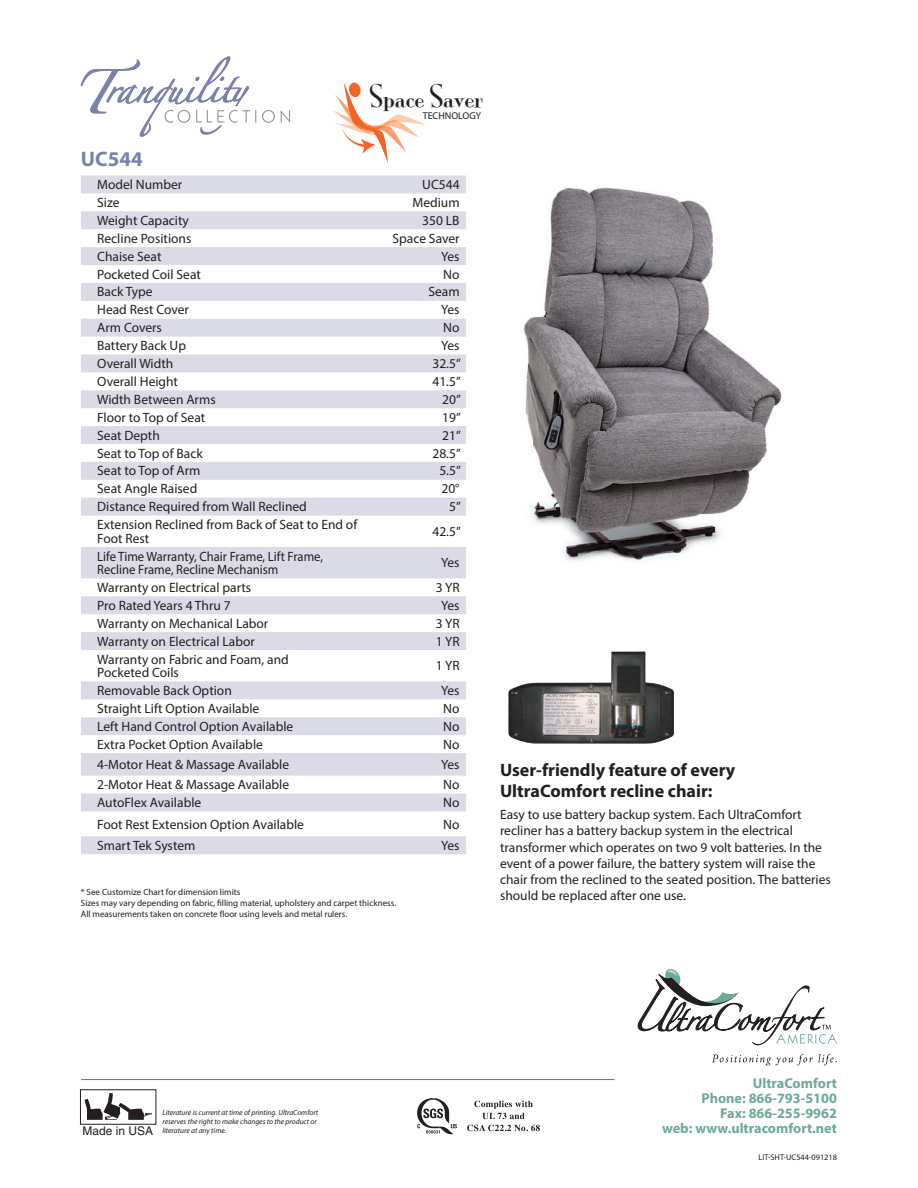
<style>
.page{position:relative;width:918px;height:1188px;background:#fff}
.page>*{position:absolute;margin:0;border:0;box-sizing:border-box;transform-origin:0 0}
.t1{font:29.1px "Mona Lisa Solid ITCTT";color:#231f20}
.t2{font:700 21px "Myriad Pro";color:#7a82aa}
.t3{font:700 18px/20.2px "Myriad Pro";color:#231f20}
.t4{font:700 14.25px/15px "Myriad Pro";color:#6ea999;text-align:right}
.t5{font:13.5px/16.2px "Myriad Pro";color:#231f20}
.t6{font:13.5px/13.5px "Myriad Pro";color:#231f20;scale:.94 1}
.t7{font:12px "Helvetica";color:#231f20}
.t8{font:9.9px "Myriad Pro";color:#231f20}
.t9{font:9px/10.8px "Myriad Pro";color:#231f20}
.t10{font:8.25px "Myriad Pro";color:#231f20}
.t11{font:italic 7.5px/9px "Myriad Pro";color:#231f20}
</style>
<div class="page">
<hr style="left:81px;top:1079px;width:534px;height:1px;background:#527d97">
<svg style="left:712px;top:1054px;width:101px;height:11px"></svg>
<svg style="left:819px;top:1054px;width:18px;height:11px"></svg>
<svg style="left:638px;top:969px;width:199px;height:77px"></svg>
<img style="left:508px;top:651px;width:166px;height:93px">
<svg style="left:85px;top:1093px;width:67px;height:27px"></svg>
<div style="left:80px;top:1089px;width:76px;height:36px;border:1px solid #231f20"></div>
<svg style="left:81px;top:56px;width:175px;height:81px"></svg>
<svg style="left:262px;top:110px;width:13px;height:13px"></svg>
<svg style="left:281px;top:110px;width:9px;height:13px"></svg>
<svg style="left:81px;top:176px;width:385px;height:678px"></svg>
<svg style="left:332px;top:82px;width:94px;height:81px"></svg>
<svg style="left:417px;top:1098px;width:40px;height:37px"></svg>
<svg style="left:474px;top:1101px;width:59px;height:18px"></svg>
<svg style="left:467px;top:1125px;width:73px;height:6px"></svg>
<img style="left:523px;top:187px;width:259px;height:375px">
<h2 class="t2" style="left:81px;top:145px;width:63px">UC544</h2>
<h1 class="t1" style="left:369px;top:74px;width:115px">Space Saver</h1>
<p class="t8" style="left:423px;top:110px;width:60px">TECHNOLOGY</p>
<p class="t5" style="left:97px;top:176px;width:87px">Model Number</p>
<p class="t5" style="left:422px;top:176px;width:39px">UC544</p>
<p class="t5" style="left:97px;top:194px;width:24px">Size</p>
<p class="t5" style="left:412px;top:194px;width:49px">Medium</p>
<p class="t5" style="left:97px;top:212px;width:93px">Weight Capacity</p>
<p class="t5" style="left:422px;top:212px;width:39px">350 LB</p>
<p class="t5" style="left:97px;top:230px;width:96px">Recline Positions</p>
<p class="t5" style="left:393px;top:230px;width:69px">Space Saver</p>
<p class="t5" style="left:97px;top:248px;width:66px">Chaise Seat</p>
<p class="t5" style="left:441px;top:248px;width:20px">Yes</p>
<p class="t5" style="left:97px;top:266px;width:105px">Pocketed Coil Seat</p>
<p class="t5" style="left:443px;top:266px;width:18px">No</p>
<p class="t5" style="left:97px;top:284px;width:57px">Back Type</p>
<p class="t5" style="left:428px;top:284px;width:33px">Seam</p>
<p class="t5" style="left:97px;top:302px;width:93px">Head Rest Cover</p>
<p class="t5" style="left:441px;top:302px;width:20px">Yes</p>
<p class="t5" style="left:97px;top:319px;width:66px">Arm Covers</p>
<p class="t5" style="left:443px;top:319px;width:18px">No</p>
<p class="t5" style="left:97px;top:337px;width:90px">Battery Back Up</p>
<p class="t5" style="left:441px;top:337px;width:20px">Yes</p>
<p class="t5" style="left:97px;top:355px;width:78px">Overall Width</p>
<p class="t5" style="left:432px;top:355px;width:30px">32.5”</p>
<p class="t5" style="left:97px;top:373px;width:82px">Overall Height</p>
<p class="t5" style="left:432px;top:373px;width:30px">41.5”</p>
<p class="t5" style="left:97px;top:391px;width:120px">Width Between Arms</p>
<p class="t5" style="left:442px;top:391px;width:20px">20”</p>
<p class="t5" style="left:97px;top:409px;width:110px">Floor to Top of Seat</p>
<p class="t5" style="left:442px;top:409px;width:20px">19”</p>
<p class="t5" style="left:97px;top:427px;width:64px">Seat Depth</p>
<p class="t5" style="left:442px;top:427px;width:20px">21”</p>
<p class="t5" style="left:97px;top:445px;width:107px">Seat to Top of Back</p>
<p class="t5" style="left:432px;top:445px;width:30px">28.5”</p>
<p class="t5" style="left:97px;top:463px;width:105px">Seat to Top of Arm</p>
<p class="t5" style="left:439px;top:463px;width:23px">5.5”</p>
<p class="t5" style="left:97px;top:481px;width:102px">Seat Angle Raised</p>
<p class="t5" style="left:441px;top:481px;width:20px">20°</p>
<p class="t5" style="left:97px;top:498px;width:211px">Distance Required from Wall Reclined</p>
<p class="t5" style="left:449px;top:498px;width:13px">5”</p>
<p class="t5" style="left:97px;top:518px;width:262px;line-height:13.5px">Extension Reclined from Back of Seat to End of<br>Foot Rest</p>
<p class="t5" style="left:432px;top:523px;width:30px">42.5”</p>
<p class="t6" style="left:97px;top:549px;width:242px">Life Time Warranty, Chair Frame, Lift Frame,<br>Recline Frame, Recline Mechanism</p>
<p class="t5" style="left:441px;top:555px;width:20px">Yes</p>
<p class="t5" style="left:97px;top:579px;width:156px">Warranty on Electrical parts</p>
<p class="t5" style="left:436px;top:579px;width:25px">3 YR</p>
<p class="t5" style="left:97px;top:597px;width:135px">Pro Rated Years 4 Thru 7</p>
<p class="t5" style="left:441px;top:597px;width:20px">Yes</p>
<p class="t5" style="left:97px;top:615px;width:173px">Warranty on Mechanical Labor</p>
<p class="t5" style="left:436px;top:615px;width:25px">3 YR</p>
<p class="t5" style="left:97px;top:633px;width:159px">Warranty on Electrical Labor</p>
<p class="t5" style="left:436px;top:633px;width:25px">1 YR</p>
<p class="t5" style="left:97px;top:652px;width:193px;line-height:13.5px">Warranty on Fabric and Foam, and<br>Pocketed Coils</p>
<p class="t5" style="left:436px;top:658px;width:25px">1 YR</p>
<p class="t5" style="left:97px;top:682px;width:136px">Removable Back Option</p>
<p class="t5" style="left:441px;top:682px;width:20px">Yes</p>
<p class="t5" style="left:97px;top:700px;width:164px">Straight Lift Option Available</p>
<p class="t5" style="left:443px;top:700px;width:18px">No</p>
<p class="t5" style="left:97px;top:718px;width:198px">Left Hand Control Option Available</p>
<p class="t5" style="left:443px;top:718px;width:18px">No</p>
<p class="t5" style="left:97px;top:736px;width:167px">Extra Pocket Option Available</p>
<p class="t5" style="left:443px;top:736px;width:18px">No</p>
<p class="t5" style="left:97px;top:756px;width:194px">4-Motor Heat &amp; Massage Available</p>
<p class="t5" style="left:441px;top:756px;width:20px">Yes</p>
<p class="t5" style="left:97px;top:776px;width:194px">2-Motor Heat &amp; Massage Available</p>
<p class="t5" style="left:443px;top:776px;width:18px">No</p>
<p class="t5" style="left:97px;top:794px;width:106px">AutoFlex Available</p>
<p class="t5" style="left:443px;top:794px;width:18px">No</p>
<p class="t5" style="left:97px;top:816px;width:208px">Foot Rest Extension Option Available</p>
<p class="t5" style="left:443px;top:816px;width:18px">No</p>
<p class="t5" style="left:97px;top:837px;width:100px">Smart Tek System</p>
<p class="t5" style="left:441px;top:837px;width:20px">Yes</p>
<p class="t9" style="left:81px;top:886px;width:317px">* See Customize Chart for dimension limits<br>Sizes may vary depending on fabric, lling material, upholstery and carpet thickness.<br>All measurements taken on concrete oor using levels and metal rulers.</p>
<h3 class="t3" style="left:500px;top:759px;width:237px">User-friendly feature of every<br>UltraComfort recline chair:</h3>
<p class="t5" style="left:500px;top:806px;width:332px">Easy to use battery backup system. Each UltraComfort recliner has a battery backup system in the electrical transformer which operates on two 9 volt batteries. In the event of a power failure, the battery system will raise the chair from the reclined to the seated position. The batteries should be replaced after one use.</p>
<p class="t7" style="left:83px;top:1124px;width:72px">Made in USA</p>
<p class="t11" style="left:162px;top:1108px;width:157px">Literature is current at time of printing. UltraComfort reserves the right to make changes to the product or literature at any time.</p>
<p class="t4" style="left:662px;top:1075px;width:176px">UltraComfort<br>Phone: 866-793-5100<br>Fax: 866-255-9962<br>web: www.ultracomfort.net</p>
<p class="t10" style="left:759px;top:1152px;width:80px">LIT-SHT-UC544-091218</p>
</div>
